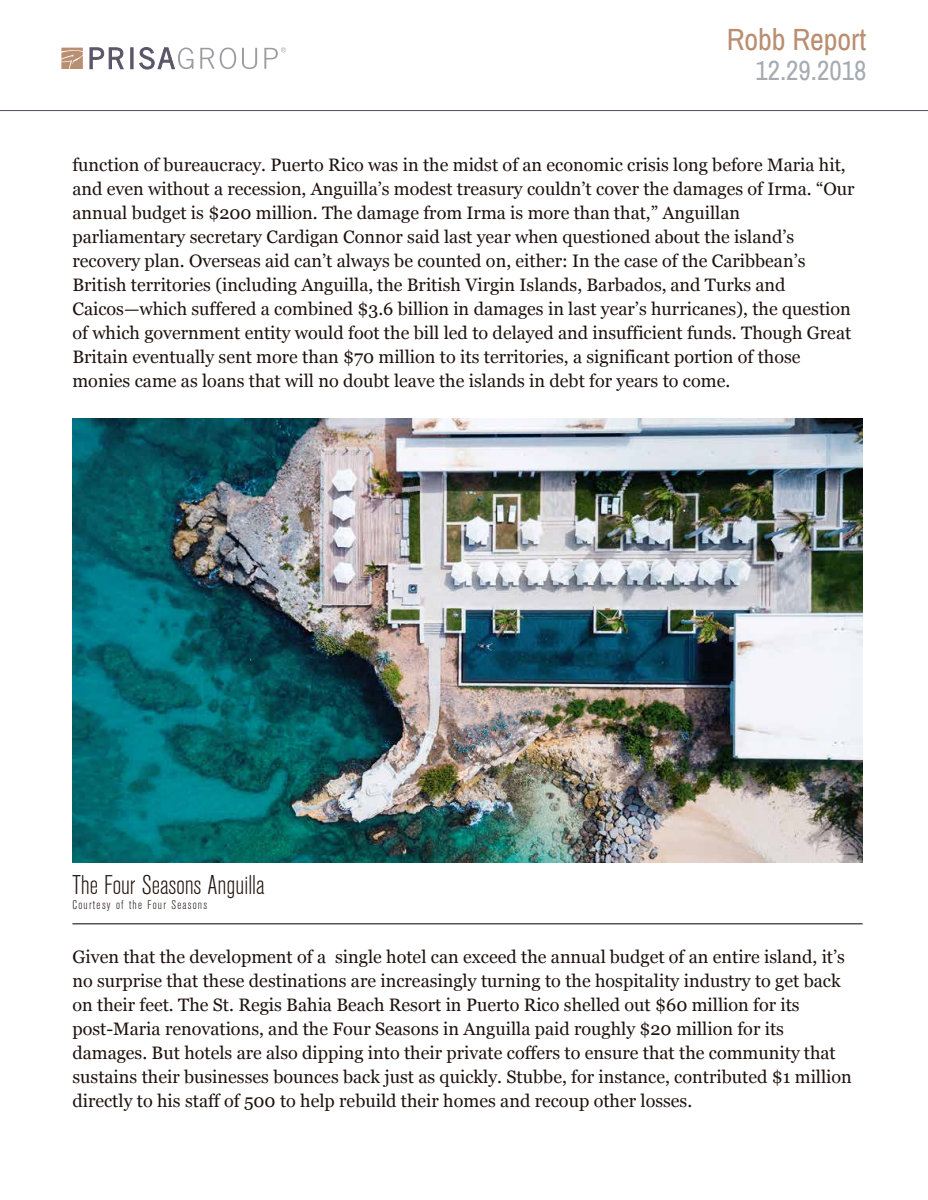
<style>
.page{position:relative;width:928px;height:1200px;background:#fff}
.page>*{position:absolute;margin:0;border:0;box-sizing:border-box;transform-origin:0 0}
.t1{font:30px "Archivo Narrow";color:#b98e71}
.t2{font:27px "Archivo Narrow";color:#a6abb2}
.t3{font:300 condensed 26.8px "Akzidenz Grotesk BE";color:#1e120d}
.t4{font:18px/24px "Georgia";color:#1e120d}
.t5{font:300 condensed 12.6px "Akzidenz Grotesk BE";letter-spacing:.1em;color:#1e120d}
</style>
<div class="page">
<hr style="left:72px;top:924px;width:790px;height:1px;background:#1e120d">
<img style="left:72px;top:419px;width:789px;height:443px">
<hr style="left:0;top:110px;width:927px;height:1px;background:#46505e">
<svg style="left:90px;top:47px;width:34px;height:22px"></svg>
<div style="left:130px;top:48px;width:3px;height:21px;background:#5b5569;border:1px solid #5b5569"></div>
<svg style="left:139px;top:47px;width:54px;height:22px"></svg>
<svg style="left:200px;top:48px;width:36px;height:21px"></svg>
<svg style="left:242px;top:48px;width:15px;height:21px"></svg>
<svg style="left:264px;top:47px;width:22px;height:22px"></svg>
<svg style="left:61px;top:48px;width:22px;height:21px"></svg>
<h1 class="t1" style="left:726px;top:21px;width:141px">Robb Report</h1>
<h2 class="t2" style="left:755px;top:54px;width:112px">12.29.2018</h2>
<p class="t4" style="left:72px;top:152px;width:783px">function of bureaucracy. Puerto Rico was in the midst of an economic crisis long before Maria hit, and even without a recession, Anguilla’s modest treasury couldn’t cover the damages of Irma. “Our annual budget is $200 million. The damage from Irma is more than that,” Anguillan parliamentary secretary Cardigan Connor said last year when questioned about the island’s recovery plan. Overseas aid can’t always be counted on, either: In the case of the Caribbean’s British territories (including Anguilla, the British Virgin Islands, Barbados, and Turks and Caicos—which suffered a combined $3.6 billion in damages in last year’s hurricanes), the question of which government entity would foot the bill led to delayed and insufficient funds. Though Great Britain eventually sent more than $70 million to its territories, a significant portion of those monies came as loans that will no doubt leave the islands in debt for years to come.</p>
<h3 class="t3" style="left:72px;top:871px;width:193px">The Four Seasons Anguilla</h3>
<p class="t5" style="left:72px;top:898px;width:136px">Courtesy of the Four Seasons</p>
<p class="t4" style="left:72px;top:944px;width:780px">Given that the development of a single hotel can exceed the annual budget of an entire island, it’s no surprise that these destinations are increasingly turning to the hospitality industry to get back on their feet. The St. Regis Bahia Beach Resort in Puerto Rico shelled out $60 million for its post-Maria renovations, and the Four Seasons in Anguilla paid roughly $20 million for its damages. But hotels are also dipping into their private coffers to ensure that the community that sustains their businesses bounces back just as quickly. Stubbe, for instance, contributed $1 million directly to his staff of 500 to help rebuild their homes and recoup other losses.</p>
</div>
